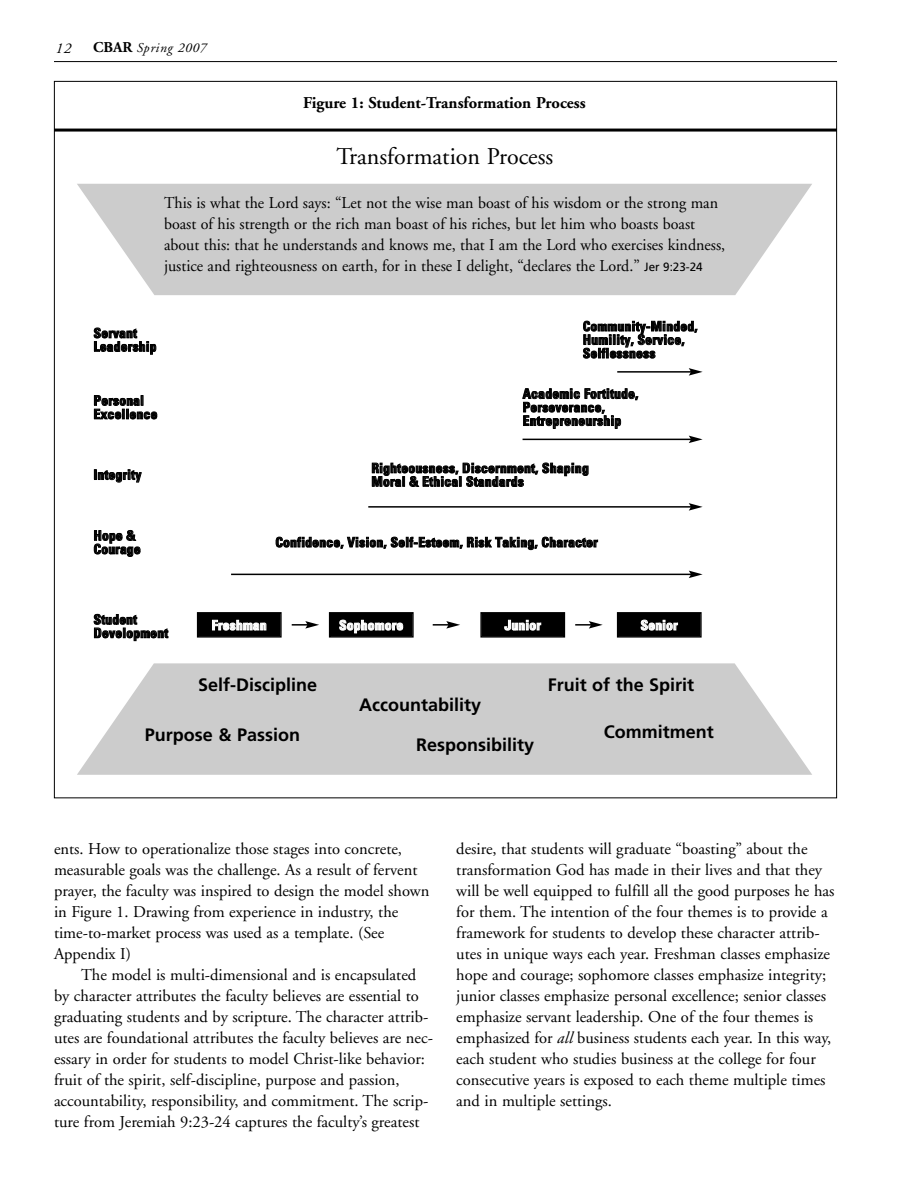
<style>
.page{position:relative;width:918px;height:1188px;background:#fff}
.page>*{position:absolute;margin:0;border:0;box-sizing:border-box;transform-origin:0 0}
.t1{font:24px "Adobe Garamond";color:#000}
.t2{font:700 18px "Frutiger";color:#000}
.t3{font:16.5px/21px "Adobe Garamond";color:#000}
.t4{font:700 16.5px "Adobe Garamond";color:#000}
.t5{font:italic 15px "Adobe Garamond";color:#000}
.t6{font:700 condensed 13.5px/13.5px "Univers";letter-spacing:.02em;color:#000}
.t7{font:700 condensed 13.5px "Univers";letter-spacing:.02em;color:#fff}
.t8{font:italic 13.5px "Adobe Garamond";letter-spacing:.05em;color:#000}
.s1{font-weight:700;font-style:normal;font-size:15px}
.s2{font-family:"Frutiger";font-size:12px}
.s3{font-style:italic}
</style>
<div class="page">
<hr style="left:54px;top:61px;width:783px;height:1px;background:#000">
<svg style="left:77px;top:184px;width:735px;height:111px;background:#d1d1d1"></svg>
<svg style="left:77px;top:663px;width:735px;height:112px;background:#d1d1d1"></svg>
<hr style="left:54px;top:129px;width:783px;height:3px;background:#000">
<div style="left:198px;top:614px;width:82px;height:22px;background:#000"></div>
<div style="left:197px;top:612px;width:85px;height:26px;border:2px solid #000"></div>
<div style="left:330px;top:614px;width:82px;height:22px;background:#000"></div>
<div style="left:329px;top:612px;width:85px;height:26px;border:2px solid #000"></div>
<div style="left:482px;top:614px;width:82px;height:22px;background:#000"></div>
<div style="left:480px;top:612px;width:85px;height:26px;border:2px solid #000"></div>
<div style="left:618px;top:614px;width:82px;height:22px;background:#000"></div>
<div style="left:617px;top:612px;width:85px;height:26px;border:2px solid #000"></div>
<svg style="left:292px;top:621px;width:27px;height:8px"></svg>
<svg style="left:433px;top:621px;width:27px;height:8px"></svg>
<svg style="left:575px;top:621px;width:28px;height:8px"></svg>
<hr style="left:231px;top:574px;width:460px;height:1px;background:#000">
<svg style="left:689px;top:571px;width:14px;height:7px"></svg>
<hr style="left:368px;top:506px;width:323px;height:2px;background:#000">
<svg style="left:689px;top:503px;width:14px;height:8px"></svg>
<hr style="left:523px;top:439px;width:168px;height:1px;background:#000">
<svg style="left:689px;top:436px;width:14px;height:7px"></svg>
<hr style="left:617px;top:371px;width:74px;height:2px;background:#000">
<svg style="left:689px;top:368px;width:14px;height:8px"></svg>
<p class="t5" style="left:56px;top:42px;width:17px">12</p>
<p class="t8" style="left:93px;top:43px;width:115px"><span class="s1">CBAR</span> Spring 2007</p>
<p class="t4" style="left:303px;top:97px;width:284px">Figure 1: Student-Transformation Process</p>
<h1 class="t1" style="left:336px;top:147px;width:218px">Transformation Process</h1>
<p class="t3" style="left:164px;top:194px;width:563px">This is what the Lord says: “Let not the wise man boast of his wisdom or the strong man boast of his strength or the rich man boast of his riches, but let him who boasts boast about this: that he understands and knows me, that I am the Lord who exercises kindness, justice and righteousness on earth, for in these I delight, “declares the Lord.” <span class="s2">Jer 9:23-24</span></p>
<p class="t6" style="left:94px;top:327px;width:64px">Servant<br>Leadership</p>
<p class="t6" style="left:94px;top:395px;width:65px">Personal<br>Excellence</p>
<p class="t6" style="left:94px;top:469px;width:49px">Integrity</p>
<p class="t6" style="left:583px;top:321px;width:116px">Community-Minded,<br>Humility, Service,<br>Selflessness</p>
<p class="t6" style="left:523px;top:388px;width:117px">Academic Fortitude,<br>Perseverance,<br>Entrepreneurship</p>
<p class="t6" style="left:372px;top:462px;width:219px">Righteousness, Discernment, Shaping<br>Moral &amp; Ethical Standards</p>
<p class="t6" style="left:94px;top:530px;width:49px">Hope &amp;<br>Courage</p>
<p class="t6" style="left:275px;top:537px;width:324px">Confidence, Vision, Self-Esteem, Risk Taking, Character</p>
<p class="t6" style="left:94px;top:614px;width:76px">Student<br>Development</p>
<p class="t7" style="left:212px;top:620px;width:56px">Freshman</p>
<p class="t7" style="left:339px;top:620px;width:66px">Sophomore</p>
<p class="t7" style="left:505px;top:620px;width:38px">Junior</p>
<p class="t7" style="left:641px;top:620px;width:39px">Senior</p>
<p class="t2" style="left:198px;top:678px;width:121px">Self-Discipline</p>
<p class="t2" style="left:548px;top:678px;width:148px">Fruit of the Spirit</p>
<p class="t2" style="left:359px;top:698px;width:124px">Accountability</p>
<p class="t2" style="left:145px;top:727px;width:157px">Purpose &amp; Passion</p>
<p class="t2" style="left:604px;top:724px;width:112px">Commitment</p>
<p class="t2" style="left:416px;top:738px;width:120px">Responsibility</p>
<p class="t3" style="left:54px;top:840px;width:377px">ents. How to operationalize those stages into concrete, measurable goals was the challenge. As a result of fervent prayer, the faculty was inspired to design the model shown in Figure 1. Drawing from experience in industry, the time-to-market process was used as a template. (See Appendix I)</p>
<p class="t3" style="left:54px;top:966px;width:381px;text-indent:27px">The model is multi-dimensional and is encapsulated by character attributes the faculty believes are essential to graduating students and by scripture. The character attrib&shy;utes are foundational attributes the faculty believes are nec&shy;essary in order for students to model Christ-like behavior: fruit of the spirit, self-discipline, purpose and passion, accountability, responsibility, and commitment. The scrip&shy;ture from Jeremiah 9:23-24 captures the faculty’s greatest</p>
<p class="t3" style="left:456px;top:840px;width:380px">desire, that students will graduate “boasting” about the transformation God has made in their lives and that they will be well equipped to fulfill all the good purposes he has for them. The intention of the four themes is to provide a framework for students to develop these character attrib&shy;utes in unique ways each year. Freshman classes emphasize hope and courage; sophomore classes emphasize integrity; junior classes emphasize personal excellence; senior classes emphasize servant leadership. One of the four themes is emphasized for <span class="s3">all</span> business students each year. In this way, each student who studies business at the college for four consecutive years is exposed to each theme multiple times and in multiple settings.</p>
</div>
